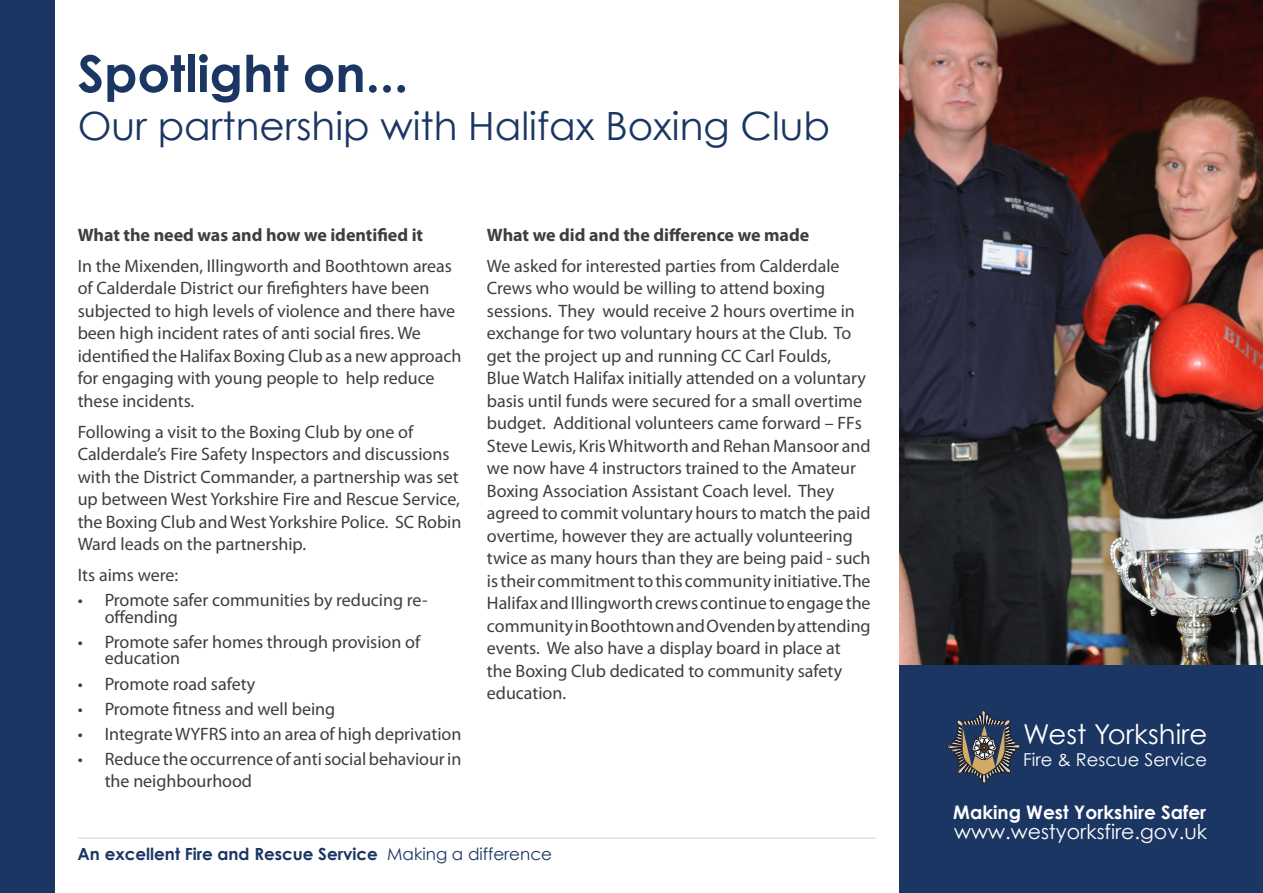
<style>
.page{position:relative;width:1263px;height:893px;background:#fff}
.page>*{position:absolute;margin:0;border:0;box-sizing:border-box;transform-origin:0 0}
.t1{font:700 50.7px "Century Gothic";color:#1b3663}
.t2{font:38.85px "Century Gothic";color:#1b3663}
.t3{font:27.45px "Century Gothic";color:#fff}
.t4{font:20.4px "Century Gothic";color:#fff}
.t5{font:700 18.6px "Century Gothic";color:#fff}
.bodytext{font:18px/22.5px "Myriad Pro";color:#3e3e3f}
.SUBHEADER{font:700 18px "Myriad Pro";color:#3e3e3f}
.t6{font:17.85px "Century Gothic";color:#fff}
.t7{font:700 16.8px "Century Gothic";color:#1b3663}
.s1{font-weight:400}
</style>
<div class="page">
<div style="left:0;top:0;width:54px;height:893px;background:#1b3663"></div>
<div style="left:899px;top:0;width:364px;height:893px;background:#1b3663"></div>
<img style="left:899px;top:0;width:364px;height:665px">
<svg style="left:947px;top:709px;width:74px;height:75px"></svg>
<hr style="left:78px;top:837px;width:798px;height:2px;background:#1e3664">
<p class="t1" style="left:78px;top:42px;width:332px">Spotlight on...</p>
<p class="t2" style="left:78px;top:102px;width:754px">Our partnership with Halifax Boxing Club</p>
<p class="SUBHEADER" style="left:78px;top:223px;width:347px">What the need was and how we identified it</p>
<p class="bodytext" style="left:78px;top:254px;width:385px">In the Mixenden, Illingworth and Boothtown areas of Calderdale District our firefighters have been subjected to high levels of violence and there have been high incident rates of anti social fires. We identified the Halifax Boxing Club as a new approach for engaging with young people to help reduce these incidents.</p>
<p class="bodytext" style="left:78px;top:420px;width:385px">Following a visit to the Boxing Club by one of Calderdale’s Fire Safety Inspectors and discussions with the District Commander, a partnership was set up between West Yorkshire Fire and Rescue Service, the Boxing Club and West Yorkshire Police. SC Robin Ward leads on the partnership.</p>
<p class="bodytext" style="left:78px;top:564px;width:102px">Its aims were:</p>
<p class="bodytext" style="left:105px;top:592px;width:324px;line-height:16.5px;text-indent:-27px">• Promote safer communities by reducing re&shy;offending</p>
<p class="bodytext" style="left:105px;top:633px;width:317px;line-height:16.5px;text-indent:-27px">• Promote safer homes through provision of education</p>
<p class="bodytext" style="left:78px;top:672px;width:179px">• Promote road safety</p>
<p class="bodytext" style="left:78px;top:697px;width:259px">• Promote fitness and well being</p>
<p class="bodytext" style="left:78px;top:722px;width:385px">• Integrate WYFRS into an area of high deprivation</p>
<p class="bodytext" style="left:105px;top:747px;width:358px;text-indent:-27px">• Reduce the occurrence of anti social behaviour in the neighbourhood</p>
<p class="SUBHEADER" style="left:487px;top:223px;width:324px">What we did and the difference we made</p>
<p class="bodytext" style="left:487px;top:254px;width:385px">We asked for interested parties from Calderdale Crews who would be willing to attend boxing sessions. They would receive 2 hours overtime in exchange for two voluntary hours at the Club. To get the project up and running CC Carl Foulds,<br>Blue Watch Halifax initially attended on a voluntary basis until funds were secured for a small overtime budget. Additional volunteers came forward – FFs Steve Lewis, Kris Whitworth and Rehan Mansoor and we now have 4 instructors trained to the Amateur Boxing Association Assistant Coach level. They agreed to commit voluntary hours to match the paid overtime, however they are actually volunteering twice as many hours than they are being paid - such is their commitment to this community initiative. The Halifax and Illingworth crews continue to engage the community in Boothtown and Ovenden by attending events. We also have a display board in place at<br>the Boxing Club dedicated to community safety education.</p>
<p class="t7" style="left:78px;top:843px;width:476px">An excellent Fire and Rescue Service <span class="s1">Making a difference</span></p>
<p class="t3" style="left:1023px;top:718px;width:186px">West Yorkshire</p>
<p class="t6" style="left:1023px;top:748px;width:185px">Fire &amp; Rescue Service</p>
<p class="t5" style="left:953px;top:800px;width:254px">Making West Yorkshire Safer</p>
<p class="t4" style="left:954px;top:819px;width:254px">www.westyorksfire.gov.uk</p>
</div>
